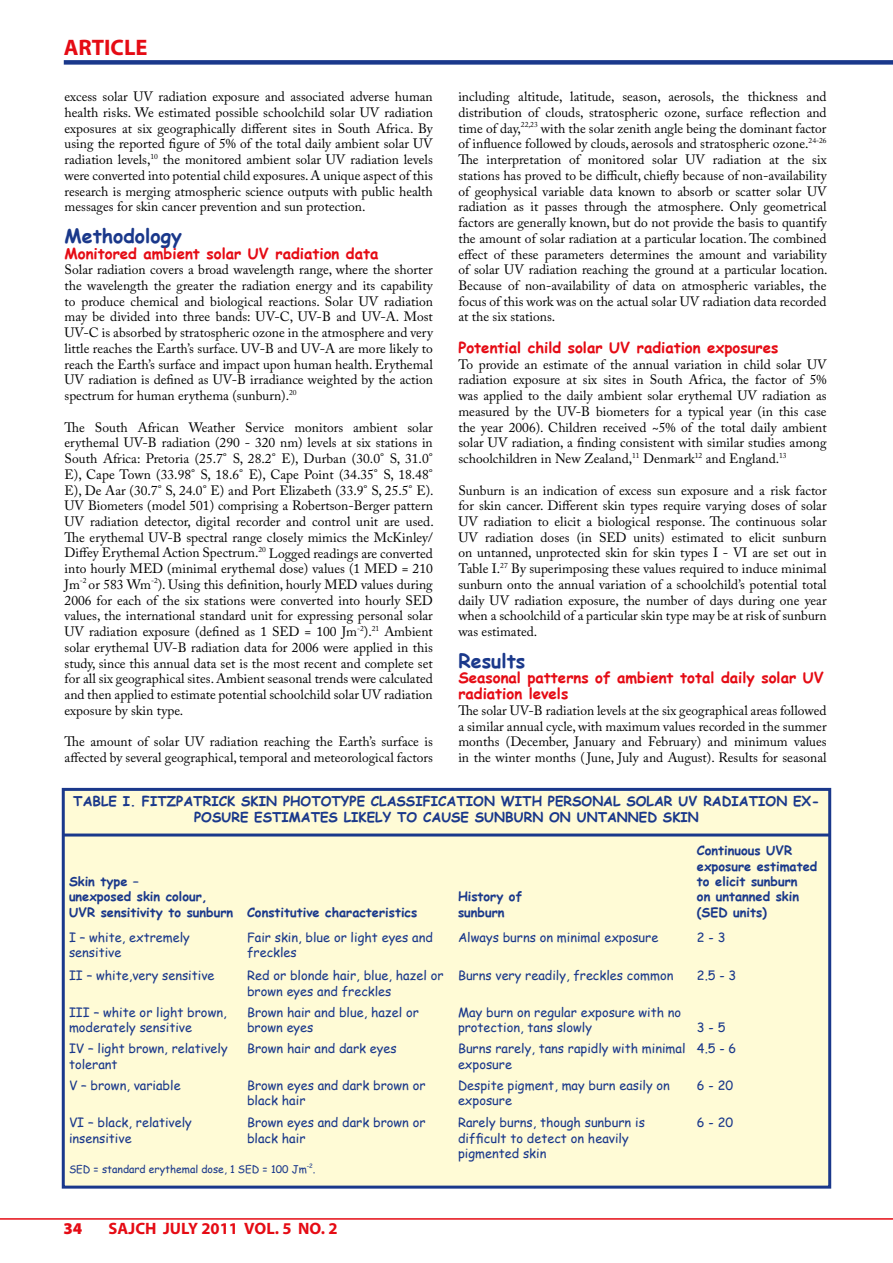
<style>
.page{position:relative;width:893px;height:1263px;background:#fff}
.page>*{position:absolute;margin:0;border:0;box-sizing:border-box;transform-origin:0 0}
.t1{font:700 22.5px "Myriad Pro";color:#e50b14}
.t2{font:700 19.5px "Comic Sans MS";color:#1a388b}
.t3{font:700 16.5px "Myriad Pro";color:#e50b14}
.t4{font:900 16.5px "Myriad Pro";color:#e50b14}
.t5{font:700 15px/15.8px "Comic Sans MS";color:#e50b14}
.t6{font:13.5px/15.8px "Adobe Caslon Pro";color:#000;text-align:justify}
.t7{font:700 13.5px/16.2px "Comic Sans MS";color:#1a388b;text-align:center}
.t8{font:12.75px/15.3px "Comic Sans MS";color:#1a388b}
.t9{font:700 12.75px/15.3px "Comic Sans MS";color:#1a388b}
.t10{font:10.5px "Comic Sans MS";color:#1a388b}
.t11{font:6px "Comic Sans MS";color:#1a388b}
</style>
<div class="page">
<div style="left:64px;top:60px;width:829px;height:5px;background:#1a388b"></div>
<hr style="left:0;top:1218px;width:893px;height:2px;background:#e50b14">
<div style="left:63px;top:789px;width:767px;height:398px;background:#fffbd6"></div>
<div style="left:62px;top:788px;width:769px;height:400px;border:3px solid #1a388b"></div>
<hr style="left:64px;top:833px;width:766px;height:3px;background:#1a388b">
<h1 class="t1" style="left:64px;top:33px;width:85px">ARTICLE</h1>
<p class="t6" style="left:65px;top:89px;width:370px">excess solar UV radiation exposure and associated adverse human health risks. We estimated possible schoolchild solar UV radiation exposures at six geographically different sites in South Africa. By using the reported figure of 5% of the total daily ambient solar UV radiation levels,<sup>10</sup> the monitored ambient solar UV radiation levels were converted into potential child exposures. A unique aspect of this research is merging atmospheric science outputs with public health messages for skin cancer prevention and sun protection.</p>
<h2 class="t2" style="left:65px;top:221px;width:119px">Methodology</h2>
<p class="t5" style="left:65px;top:245px;width:315px">Monitored ambient solar UV radiation data</p>
<p class="t6" style="left:65px;top:262px;width:370px">Solar radiation covers a broad wavelength range, where the shorter the wavelength the greater the radiation energy and its capability to produce chemical and biological reactions. Solar UV radiation may be divided into three bands: UV-C, UV-B and UV-A. Most UV-C is absorbed by stratospheric ozone in the atmosphere and very little reaches the Earth’s surface. UV-B and UV-A are more likely to reach the Earth’s surface and impact upon human health. Erythemal UV radiation is defined as UV-B irradiance weighted by the action spectrum for human erythema (sunburn).<sup>20</sup></p>
<p class="t6" style="left:65px;top:419px;width:371px">The South African Weather Service monitors ambient solar erythemal UV-B radiation (290 - 320 nm) levels at six stations in South Africa: Pretoria (25.7° S, 28.2° E), Durban (30.0° S, 31.0° E), Cape Town (33.98° S, 18.6° E), Cape Point (34.35° S, 18.48° E), De Aar (30.7° S, 24.0° E) and Port Elizabeth (33.9° S, 25.5° E).<br>UV Biometers (model 501) comprising a Robertson-Berger pattern UV radiation detector, digital recorder and control unit are used.<br>The erythemal UV-B spectral range closely mimics the McKinley/ Diffey Erythemal Action Spectrum.<sup>20</sup> Logged readings are converted into hourly MED (minimal erythemal dose) values (1 MED = 210<br>Jm<sup>-2</sup> or 583 Wm<sup>-2</sup>). Using this definition, hourly MED values during 2006 for each of the six stations were converted into hourly SED values, the international standard unit for expressing personal solar UV radiation exposure (defined as 1 SED = 100 Jm<sup>-2</sup>).<sup>21</sup> Ambient solar erythemal UV-B radiation data for 2006 were applied in this study, since this annual data set is the most recent and complete set for all six geographical sites. Ambient seasonal trends were calculated and then applied to estimate potential schoolchild solar UV radiation exposure by skin type.</p>
<p class="t6" style="left:65px;top:734px;width:370px">The amount of solar UV radiation reaching the Earth’s surface is affected by several geographical, temporal and meteorological factors</p>
<p class="t6" style="left:458px;top:89px;width:371px">including altitude, latitude, season, aerosols, the thickness and distribution of clouds, stratospheric ozone, surface reflection and time of day,<sup>22,23</sup> with the solar zenith angle being the dominant factor of influence followed by clouds, aerosols and stratospheric ozone.<sup>24-26<br></sup>The interpretation of monitored solar UV radiation at the six stations has proved to be difficult, chiefly because of non-availability of geophysical variable data known to absorb or scatter solar UV radiation as it passes through the atmosphere. Only geometrical factors are generally known, but do not provide the basis to quantify the amount of solar radiation at a particular location. The combined effect of these parameters determines the amount and variability of solar UV radiation reaching the ground at a particular location.<br>Because of non-availability of data on atmospheric variables, the focus of this work was on the actual solar UV radiation data recorded at the six stations.</p>
<p class="t5" style="left:458px;top:339px;width:321px">Potential child solar UV radiation exposures</p>
<p class="t6" style="left:458px;top:356px;width:370px">To provide an estimate of the annual variation in child solar UV radiation exposure at six sites in South Africa, the factor of 5% was applied to the daily ambient solar erythemal UV radiation as measured by the UV-B biometers for a typical year (in this case the year 2006). Children received ~5% of the total daily ambient solar UV radiation, a finding consistent with similar studies among schoolchildren in New Zealand,<sup>11</sup> Denmark<sup>12</sup> and England.<sup>13</sup></p>
<p class="t6" style="left:458px;top:482px;width:370px">Sunburn is an indication of excess sun exposure and a risk factor for skin cancer. Different skin types require varying doses of solar UV radiation to elicit a biological response. The continuous solar UV radiation doses (in SED units) estimated to elicit sunburn on untanned, unprotected skin for skin types I - VI are set out in Table I.<sup>27</sup> By superimposing these values required to induce minimal sunburn onto the annual variation of a schoolchild’s potential total daily UV radiation exposure, the number of days during one year when a schoolchild of a particular skin type may be at risk of sunburn was estimated.</p>
<h2 class="t2" style="left:458px;top:646px;width:69px">Results</h2>
<p class="t5" style="left:458px;top:669px;width:367px">Seasonal patterns of ambient total daily solar UV radiation levels</p>
<p class="t6" style="left:458px;top:702px;width:370px">The solar UV-B radiation levels at the six geographical areas followed a similar annual cycle, with maximum values recorded in the summer months (December, January and February) and minimum values in the winter months ( June, July and August). Results for seasonal</p>
<p class="t7" style="left:73px;top:792px;width:748px">TABLE I. FITZPATRICK SKIN PHOTOTYPE CLASSIFICATION WITH PERSONAL SOLAR UV RADIATION EX-<br>POSURE ESTIMATES LIKELY TO CAUSE SUNBURN ON UNTANNED SKIN</p>
<p class="t9" style="left:69px;top:873px;width:350px">Skin type –<br>unexposed skin colour,<br>UVR sensitivity to sunburn Constitutive characteristics</p>
<p class="t9" style="left:458px;top:888px;width:66px">History of sunburn</p>
<p class="t9" style="left:697px;top:843px;width:122px">Continuous UVR exposure estimated to elicit sunburn<br>on untanned skin (SED units)</p>
<p class="t8" style="left:69px;top:929px;width:122px">I – white, extremely sensitive</p>
<p class="t8" style="left:247px;top:929px;width:187px">Fair skin, blue or light eyes and freckles</p>
<p class="t8" style="left:458px;top:929px;width:202px">Always burns on minimal exposure</p>
<p class="t8" style="left:697px;top:929px;width:30px">2 - 3</p>
<p class="t8" style="left:69px;top:968px;width:147px">II – white,very sensitive</p>
<p class="t8" style="left:247px;top:968px;width:198px">Red or blonde hair, blue, hazel or brown eyes and freckles</p>
<p class="t8" style="left:458px;top:968px;width:217px">Burns very readily, freckles common</p>
<p class="t8" style="left:697px;top:968px;width:41px">2.5 - 3</p>
<p class="t8" style="left:69px;top:1004px;width:159px">III – white or light brown, moderately sensitive</p>
<p class="t8" style="left:247px;top:1004px;width:173px">Brown hair and blue, hazel or brown eyes</p>
<p class="t8" style="left:458px;top:1004px;width:225px">May burn on regular exposure with no protection, tans slowly</p>
<p class="t8" style="left:697px;top:1019px;width:30px">3 - 5</p>
<p class="t8" style="left:69px;top:1041px;width:160px">IV – light brown, relatively tolerant</p>
<p class="t8" style="left:247px;top:1041px;width:151px">Brown hair and dark eyes</p>
<p class="t8" style="left:458px;top:1041px;width:229px">Burns rarely, tans rapidly with minimal exposure</p>
<p class="t8" style="left:697px;top:1041px;width:41px">4.5 - 6</p>
<p class="t8" style="left:69px;top:1077px;width:113px">V – brown, variable</p>
<p class="t8" style="left:247px;top:1077px;width:180px">Brown eyes and dark brown or black hair</p>
<p class="t8" style="left:458px;top:1077px;width:213px">Despite pigment, may burn easily on exposure</p>
<p class="t8" style="left:697px;top:1077px;width:38px">6 - 20</p>
<p class="t8" style="left:69px;top:1115px;width:124px">VI – black, relatively insensitive</p>
<p class="t8" style="left:247px;top:1115px;width:180px">Brown eyes and dark brown or black hair</p>
<p class="t8" style="left:458px;top:1115px;width:188px">Rarely burns, though sunburn is difficult to detect on heavily pigmented skin</p>
<p class="t8" style="left:697px;top:1115px;width:38px">6 - 20</p>
<p class="t10" style="left:69px;top:1161px;width:239px">SED = standard erythemal dose, 1 SED = 100 Jm</p>
<p class="t11" style="left:307px;top:1161px;width:8px">-2</p>
<p class="t10" style="left:313px;top:1161px;width:4px">.</p>
<p class="t4" style="left:64px;top:1218px;width:20px">34</p>
<p class="t3" style="left:109px;top:1218px;width:230px">SAJCH JULY 2011 VOL. 5 NO. 2</p>
</div>
